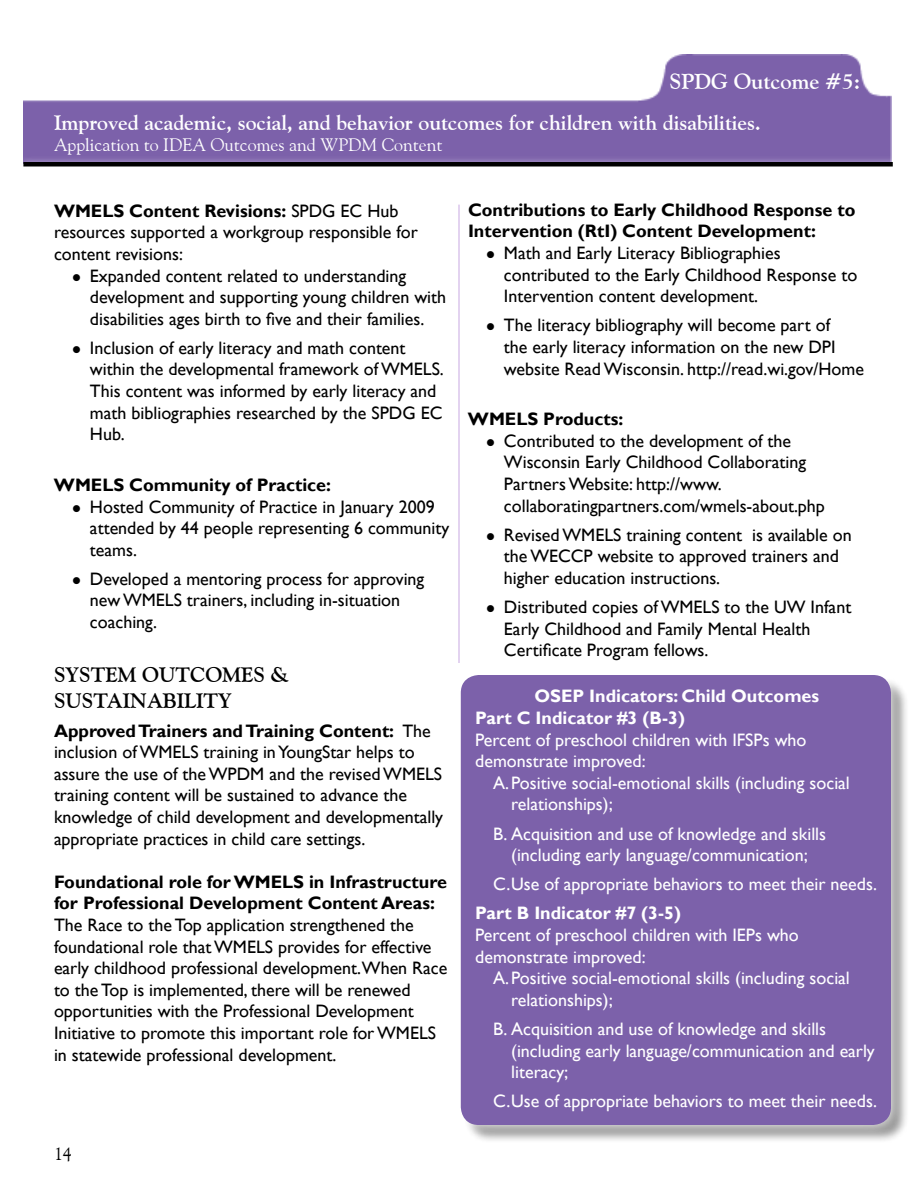
<style>
.page{position:relative;width:918px;height:1188px;background:#fff}
.page>*{position:absolute;margin:0;border:0;box-sizing:border-box;transform-origin:0 0}
.t1{font:700 21.75px "Goudy Old Style BT";color:#fff}
.t2{font:700 21px "Goudy Old Style BT";color:#fff}
.t3{font:700 21px/25.2px "Goudy Old Style BT";color:#000}
.t4{font:18px/21.6px "Gill Sans";color:#000}
.t5{font:18px/21.6px "Gill Sans";color:#fff}
.t6{font:700 18px/21.6px "Gill Sans";color:#000}
.t7{font:700 18px/21.6px "Gill Sans";color:#fff}
.t8{font:18px "Goudy Old Style BT";color:#fff}
.t9{font:18px "Goudy Old Style BT";color:#000}
.s1{font-weight:700}
</style>
<div class="page">
<img style="left:23px;top:54px;width:869px;height:101px">
<div style="left:14px;top:155px;width:904px;height:116px;background:#fff;opacity:.75"></div>
<div style="left:23px;top:165px;width:895px;height:96px;background:#fff"></div>
<hr style="left:23px;top:162px;width:870px;height:4px;background:#000">
<div style="left:463px;top:677px;width:447px;height:467px;background:#000;opacity:.4"></div>
<div style="left:451px;top:665px;width:450px;height:470px;background:#fff;opacity:.75"></div>
<div style="left:461px;top:675px;width:430px;height:450px;background:#7c61aa;border-radius:18px"></div>
<div style="left:449px;top:198px;width:20px;height:472px;background:#fff"></div>
<hr style="left:459px;top:205px;width:1px;height:458px;background:#c9a8e2">
<p class="t1" style="left:670px;top:68px;width:192px">SPDG Outcome #5:</p>
<p class="t2" style="left:54px;top:109px;width:708px">Improved academic, social, and behavior outcomes for children with disabilities.</p>
<p class="t8" style="left:54px;top:134px;width:390px">Application to IDEA Outcomes and WPDM Content</p>
<p class="t4" style="left:54px;top:200px;width:365px"><span class="s1">WMELS Content Revisions:</span> SPDG EC Hub resources supported a workgroup responsible for content revisions:</p>
<p class="t4" style="left:90px;top:265px;width:358px;text-indent:-18px">● Expanded content related to understanding development and supporting young children with disabilities ages birth to five and their families.</p>
<p class="t4" style="left:90px;top:337px;width:355px;text-indent:-18px">● Inclusion of early literacy and math content within the developmental framework of WMELS.<br>This content was informed by early literacy and math bibliographies researched by the SPDG EC Hub.</p>
<p class="t6" style="left:54px;top:475px;width:279px">WMELS Community of Practice:</p>
<p class="t4" style="left:90px;top:496px;width:361px;text-indent:-18px">● Hosted Community of Practice in January 2009 attended by 44 people representing 6 community teams.</p>
<p class="t4" style="left:90px;top:568px;width:336px;text-indent:-18px">● Developed a mentoring process for approving new WMELS trainers, including in-situation coaching.</p>
<p class="t3" style="left:54px;top:662px;width:236px">SYSTEM OUTCOMES &amp;<br>SUSTAINABILITY</p>
<p class="t4" style="left:54px;top:720px;width:390px"><span class="s1">Approved Trainers and Training Content:</span> The inclusion of WMELS training in YoungStar helps to assure the use of the WPDM and the revised WMELS training content will be sustained to advance the knowledge of child development and developmentally appropriate practices in child care settings.</p>
<p class="t6" style="left:54px;top:871px;width:394px">Foundational role for WMELS in Infrastructure for Professional Development Content Areas:</p>
<p class="t4" style="left:54px;top:915px;width:395px">The Race to the Top application strengthened the foundational role that WMELS provides for effective early childhood professional development.When Race to the Top is implemented, there will be renewed opportunities with the Professional Development Initiative to promote this important role for WMELS in statewide professional development.</p>
<p class="t9" style="left:54px;top:1143px;width:19px">14</p>
<p class="t6" style="left:468px;top:199px;width:389px">Contributions to Early Childhood Response to<br>Intervention (RtI) Content Development:</p>
<p class="t4" style="left:504px;top:243px;width:355px;text-indent:-18px">● Math and Early Literacy Bibliographies contributed to the Early Childhood Response to<br>Intervention content development.</p>
<p class="t4" style="left:504px;top:315px;width:362px;text-indent:-18px">● The literacy bibliography will become part of<br>the early literacy information on the new DPI website Read Wisconsin. http://read.wi.gov/Home</p>
<p class="t6" style="left:468px;top:409px;width:157px">WMELS Products:</p>
<p class="t4" style="left:504px;top:430px;width:322px;text-indent:-18px">● Contributed to the development of the Wisconsin Early Childhood Collaborating Partners Website: http://www. collaboratingpartners.com/wmels-about.php</p>
<p class="t4" style="left:504px;top:524px;width:349px;text-indent:-18px">● Revised WMELS training content is available on the WECCP website to approved trainers and higher education instructions.</p>
<p class="t4" style="left:504px;top:597px;width:349px;text-indent:-18px">● Distributed copies of WMELS to the UW Infant<br>Early Childhood and Family Mental Health<br>Certificate Program fellows.</p>
<p class="t7" style="left:475px;top:686px;width:346px;text-indent:59px">OSEP Indicators: Child Outcomes<br>Part C Indicator #3 (B-3)</p>
<p class="t5" style="left:475px;top:729px;width:333px">Percent of preschool children with IFSPs who demonstrate improved:</p>
<p class="t5" style="left:511px;top:772px;width:340px;text-indent:-18px">A.Positive social-emotional skills (including social relationships);</p>
<p class="t5" style="left:493px;top:823px;width:334px;text-align:center">B. Acquisition and use of knowledge and skills (including early language/communication;</p>
<p class="t5" style="left:493px;top:874px;width:385px">C.Use of appropriate behaviors to meet their needs.</p>
<p class="t7" style="left:475px;top:903px;width:207px">Part B Indicator #7 (3-5)</p>
<p class="t5" style="left:475px;top:924px;width:325px">Percent of preschool children with IEPs who demonstrate improved:</p>
<p class="t5" style="left:511px;top:968px;width:340px;text-indent:-18px">A.Positive social-emotional skills (including social relationships);</p>
<p class="t5" style="left:511px;top:1018px;width:365px;text-indent:-18px">B. Acquisition and use of knowledge and skills (including early language/communication and early literacy;</p>
<p class="t5" style="left:493px;top:1091px;width:385px">C.Use of appropriate behaviors to meet their needs.</p>
</div>
